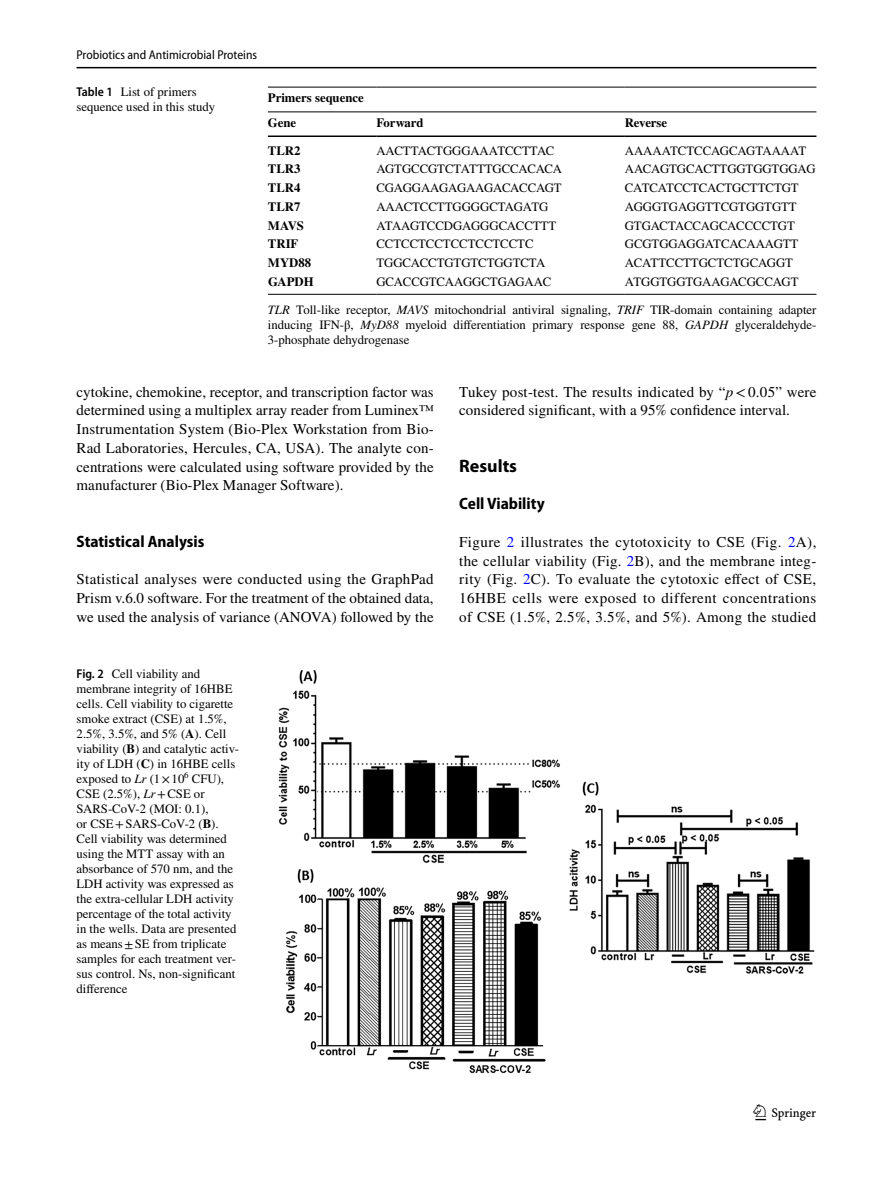
<style>
.page{position:relative;width:893px;height:1187px;background:#fff}
.page>*{position:absolute;margin:0;border:0;box-sizing:border-box;transform-origin:0 0}
.t1{font:22.5px "Springnew Regular 3";color:#000}
.t2{font:700 18px "Myriad Pro";color:#000}
.t3{font:700 semi-condensed 16.5px "Myriad Pro";color:#000}
.t4{font:15px/18.8px "STIX";letter-spacing:.005em;color:#000;text-align:justify}
.t5{font:12.75px/15px "STIX";color:#000}
.t6{font:700 12.75px/24.5px "STIX";color:#000}
.t7{font:semi-condensed 12.75px "Myriad Pro";color:#000}
.s1{font-family:"Myriad Pro";font-weight:600;font-stretch:semi-condensed}
.s2{font-style:italic}
.s3{font-weight:700}
.s4{color:#00f}
</style>
<div class="page">
<hr style="left:77px;top:67px;width:739px;height:1px;background:#000">
<hr style="left:268px;top:87px;width:108px;height:1px;background:#000">
<hr style="left:376px;top:87px;width:249px;height:1px;background:#000">
<hr style="left:625px;top:87px;width:191px;height:1px;background:#000">
<hr style="left:268px;top:135px;width:108px;height:2px;background:#000">
<hr style="left:376px;top:135px;width:249px;height:2px;background:#000">
<hr style="left:625px;top:135px;width:191px;height:2px;background:#000">
<hr style="left:268px;top:294px;width:108px;height:1px;background:#000">
<hr style="left:376px;top:294px;width:249px;height:1px;background:#000">
<hr style="left:625px;top:294px;width:191px;height:1px;background:#000">
<hr style="left:268px;top:111px;width:548px;height:1px;background:#000">
<img style="left:278px;top:670px;width:537px;height:403px">
<p class="t7" style="left:77px;top:48px;width:182px">Probiotics and Antimicrobial Proteins</p>
<p class="t5" style="left:77px;top:85px;width:140px"><span class="s1">Table 1</span> List of primers sequence used in this study</p>
<p class="t6" style="left:268px;top:85px;width:97px">Primers sequence<br>Gene</p>
<p class="t6" style="left:376px;top:110px;width:49px">Forward</p>
<p class="t6" style="left:625px;top:110px;width:44px">Reverse</p>
<p class="t6" style="left:268px;top:138px;width:34px">TLR2</p>
<p class="t5" style="left:376px;top:144px;width:180px">AACTTACTGGGAAATCCTTAC</p>
<p class="t5" style="left:625px;top:144px;width:183px">AAAAATCTCCAGCAGTAAAAT</p>
<p class="t6" style="left:268px;top:157px;width:34px">TLR3</p>
<p class="t5" style="left:376px;top:162px;width:187px">AGTGCCGTCTATTTGCCACACA</p>
<p class="t5" style="left:625px;top:162px;width:192px">AACAGTGCACTTGGTGGTGGAG</p>
<p class="t6" style="left:268px;top:175px;width:34px">TLR4</p>
<p class="t5" style="left:376px;top:181px;width:187px">CGAGGAAGAGAAGACACCAGT</p>
<p class="t5" style="left:625px;top:181px;width:175px">CATCATCCTCACTGCTTCTGT</p>
<p class="t6" style="left:268px;top:194px;width:34px">TLR7</p>
<p class="t5" style="left:376px;top:200px;width:173px">AAACTCCTTGGGGCTAGATG</p>
<p class="t5" style="left:625px;top:200px;width:173px">AGGGTGAGGTTCGTGGTGTT</p>
<p class="t6" style="left:268px;top:213px;width:37px">MAVS</p>
<p class="t5" style="left:376px;top:218px;width:181px">ATAAGTCCDGAGGGCACCTTT</p>
<p class="t5" style="left:625px;top:218px;width:171px">GTGACTACCAGCACCCCTGT</p>
<p class="t6" style="left:268px;top:231px;width:32px">TRIF</p>
<p class="t5" style="left:376px;top:237px;width:159px">CCTCCTCCTCCTCCTCCTC</p>
<p class="t5" style="left:625px;top:237px;width:175px">GCGTGGAGGATCACAAAGTT</p>
<p class="t6" style="left:268px;top:250px;width:45px">MYD88</p>
<p class="t5" style="left:376px;top:256px;width:170px">TGGCACCTGTGTCTGGTCTA</p>
<p class="t5" style="left:625px;top:256px;width:169px">ACATTCCTTGCTCTGCAGGT</p>
<p class="t6" style="left:268px;top:269px;width:47px">GAPDH</p>
<p class="t5" style="left:376px;top:275px;width:176px">GCACCGTCAAGGCTGAGAAC</p>
<p class="t5" style="left:625px;top:275px;width:175px">ATGGTGGTGAAGACGCCAGT</p>
<p class="t5" style="left:268px;top:302px;width:550px;text-align:justify"><span class="s2">TLR</span> Toll-like receptor, <span class="s2">MAVS</span> mitochondrial antiviral signaling, <span class="s2">TRIF</span> TIR-domain containing adapter inducing IFN-β, <span class="s2">MyD88</span> myeloid differentiation primary response gene 88, <span class="s2">GAPDH</span> glyceraldehyde-3-phosphate dehydrogenase</p>
<p class="t4" style="left:77px;top:383px;width:359px">cytokine, chemokine, receptor, and transcription factor was determined using a multiplex array reader from Luminex™ Instrumentation System (Bio-Plex Workstation from Bio-Rad Laboratories, Hercules, CA, USA). The analyte con&shy;centrations were calculated using software provided by the manufacturer (Bio-Plex Manager Software).</p>
<p class="t3" style="left:77px;top:532px;width:129px">Statistical Analysis</p>
<p class="t4" style="left:77px;top:571px;width:359px">Statistical analyses were conducted using the GraphPad Prism v.6.0 software. For the treatment of the obtained data, we used the analysis of variance (ANOVA) followed by the</p>
<p class="t5" style="left:77px;top:667px;width:164px"><span class="s1">Fig. 2</span> Cell viability and membrane integrity of 16HBE cells. Cell viability to cigarette smoke extract (CSE) at 1.5%,<br>2.5%, 3.5%, and 5% (<span class="s3">A</span>). Cell viability (<span class="s3">B</span>) and catalytic activ&shy;ity of LDH (<span class="s3">C</span>) in 16HBE cells exposed to <span class="s2">Lr</span> (1× -10<sup>6</sup> CFU),<br>CSE (2.5%), <span class="s2">Lr</span>+CSE or<br>SARS-CoV-2 (MOI: 0.1),<br>or CSE+SARS-CoV-2 (<span class="s3">B</span>).<br>Cell viability was determined using the MTT assay with an absorbance of 570 nm, and the<br>LDH activity was expressed as the extra-cellular LDH activity percentage of the total activity in the wells. Data are presented as means±SE from triplicate samples for each treatment ver&shy;sus control. Ns, non-significant difference</p>
<p class="t4" style="left:459px;top:383px;width:359px">Tukey post-test. The results indicated by “<span class="s2">p</span>&lt;0.05” were considered significant, with a 95% confidence interval.</p>
<h2 class="t2" style="left:459px;top:454px;width:59px">Results</h2>
<p class="t3" style="left:459px;top:494px;width:87px">Cell Viability</p>
<p class="t4" style="left:459px;top:533px;width:359px">Figure <span class="s4">2</span> illustrates the cytotoxicity to CSE (Fig. <span class="s4">2</span>A), the cellular viability (Fig. <span class="s4">2</span>B), and the membrane integ&shy;rity (Fig. <span class="s4">2</span>C). To evaluate the cytotoxic effect of CSE, 16HBE cells were exposed to different concentrations of CSE (1.5%, 2.5%, 3.5%, and 5%). Among the studied</p>
<h1 class="t1" style="left:755px;top:1104px;width:62px">1 3</h1>
</div>
